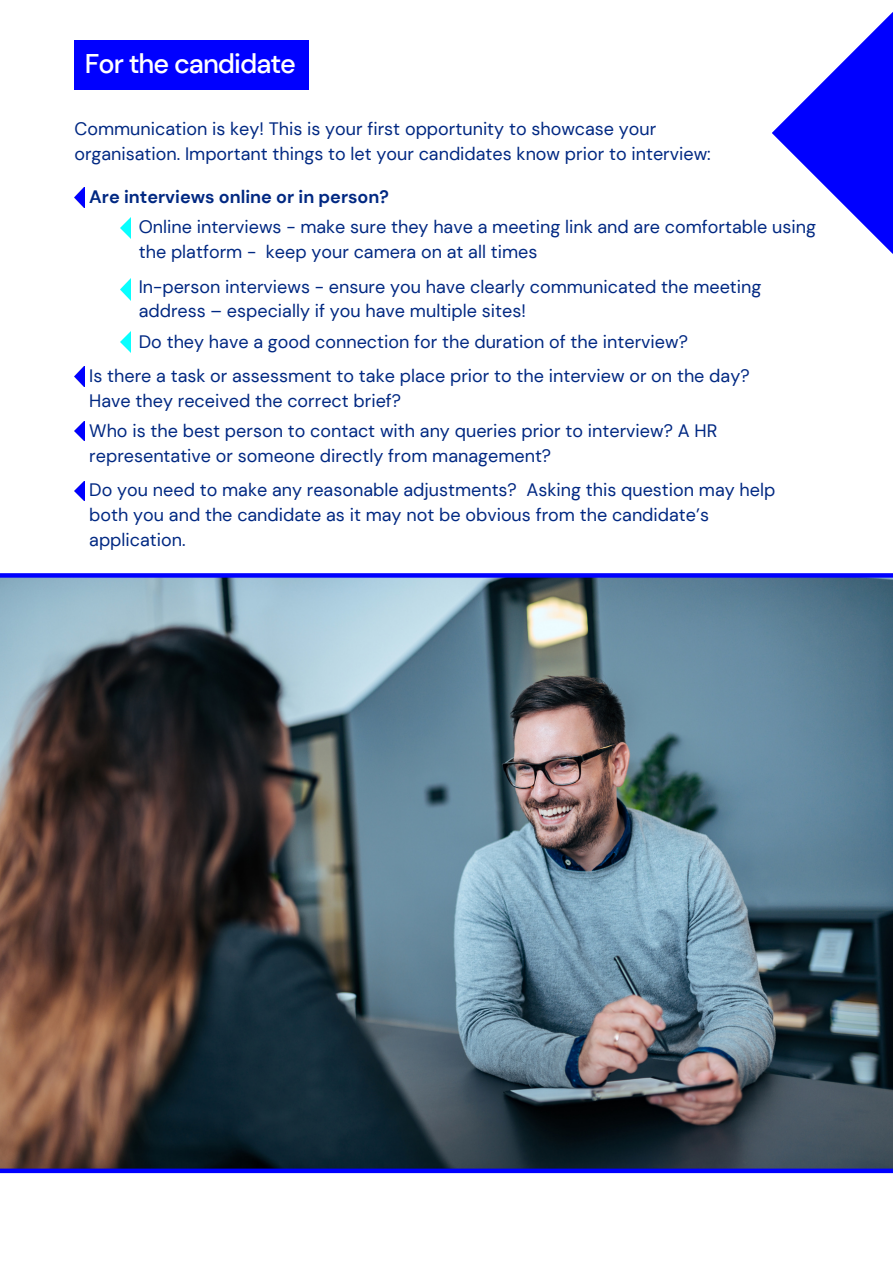
<style>
.page{position:relative;width:893px;height:1264px;background:#fff}
.page>*{position:absolute;margin:0;border:0;box-sizing:border-box;transform-origin:0 0}
.t1{font:500 27px "DM Sans";letter-spacing:-.035em;color:#fff}
.t2{font:18px/24.8px "DM Sans";color:#002882}
.t3{font:700 18px "DM Sans";color:#002882}
</style>
<div class="page">
<img style="left:0;top:577px;width:892px;height:591px">
<svg style="left:772px;top:13px;width:120px;height:240px"></svg>
<svg style="left:0;top:573px;width:892px;height:4px;background:#0b0bff"></svg>
<div style="left:0;top:1168px;width:892px;height:5px;background:#00f"></div>
<div style="left:74px;top:40px;width:235px;height:49px;background:#00f"></div>
<img style="left:74px;top:188px;width:10px;height:19px">
<img style="left:120px;top:217px;width:11px;height:21px">
<img style="left:120px;top:279px;width:11px;height:21px">
<img style="left:120px;top:331px;width:11px;height:22px">
<img style="left:74px;top:367px;width:10px;height:19px">
<img style="left:74px;top:422px;width:10px;height:19px">
<img style="left:74px;top:481px;width:10px;height:19px">
<p class="t1" style="left:85px;top:46px;width:213px">For the candidate</p>
<p class="t2" style="left:74px;top:116px;width:638px">Communication is key! This is your first opportunity to showcase your organisation. Important things to let your candidates know prior to interview:</p>
<p class="t3" style="left:89px;top:185px;width:301px">Are interviews online or in person?</p>
<p class="t2" style="left:139px;top:215px;width:678px">Online interviews - make sure they have a meeting link and are comfortable using the platform - keep your camera on at all times</p>
<p class="t2" style="left:139px;top:274px;width:624px">In-person interviews - ensure you have clearly communicated the meeting address – especially if you have multiple sites!</p>
<p class="t2" style="left:139px;top:329px;width:550px">Do they have a good connection for the duration of the interview?</p>
<p class="t2" style="left:89px;top:364px;width:661px">Is there a task or assessment to take place prior to the interview or on the day?<br>Have they received the correct brief?</p>
<p class="t2" style="left:89px;top:418px;width:629px">Who is the best person to contact with any queries prior to interview? A HR representative or someone directly from management?</p>
<p class="t2" style="left:89px;top:478px;width:687px">Do you need to make any reasonable adjustments? Asking this question may help both you and the candidate as it may not be obvious from the candidate’s application.</p>
</div>
